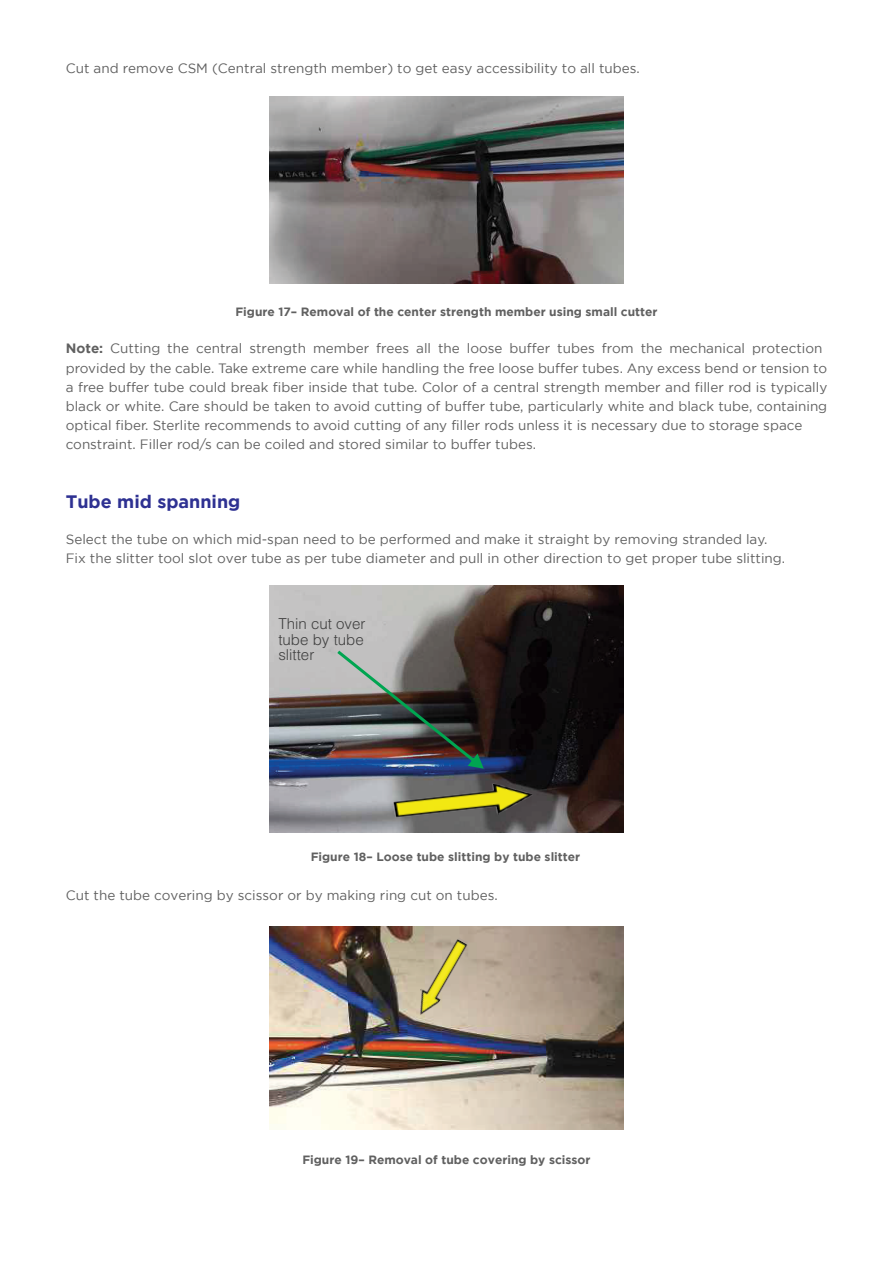
<style>
.page{position:relative;width:893px;height:1263px;background:#fff}
.page>*{position:absolute;margin:0;border:0;box-sizing:border-box;transform-origin:0 0}
.t1{font:700 18px "Gotham";color:#2e3192}
.t2{font:300 15.15px/15.8px "Helvetica LT Std";color:#404040;text-align:justify}
.t3{font:13.5px/19.2px "Gotham";color:#606060}
.t4{font:700 12px "Gotham";color:#606060}
.t5{font:700 12px "Gotham";color:#606060}
.s1{font-weight:700}
</style>
<div class="page">
<img style="left:269px;top:96px;width:354px;height:187px">
<img style="left:269px;top:585px;width:354px;height:248px">
<img style="left:389px;top:779px;width:147px;height:47px">
<img style="left:337px;top:651px;width:147px;height:118px">
<img style="left:269px;top:926px;width:354px;height:203px">
<img style="left:409px;top:934px;width:63px;height:86px">
<p class="t3" style="left:66px;top:58px;width:576px">Cut and remove CSM (Central strength member) to get easy accessibility to all tubes.</p>
<p class="t4" style="left:235px;top:305px;width:424px">Figure 17– Removal of the center strength member using small cutter</p>
<p class="t3" style="left:66px;top:339px;width:763px"><span class="s1">Note:</span> Cutting the central strength member frees all the loose buffer tubes from the mechanical protection provided by the cable. Take extreme care while handling the free loose buffer tubes. Any excess bend or tension to a free buffer tube could break fiber inside that tube. Color of a central strength member and filler rod is typically black or white. Care should be taken to avoid cutting of buffer tube, particularly white and black tube, containing optical fiber. Sterlite recommends to avoid cutting of any filler rods unless it is necessary due to storage space constraint. Filler rod/s can be coiled and stored similar to buffer tubes.</p>
<h1 class="t1" style="left:66px;top:491px;width:176px">Tube mid spanning</h1>
<p class="t3" style="left:66px;top:529px;width:721px">Select the tube on which mid-span need to be performed and make it straight by removing stranded lay.<br>Fix the slitter tool slot over tube as per tube diameter and pull in other direction to get proper tube slitting.</p>
<p class="t2" style="left:278px;top:615px;width:89px">Thin cut over tube by tube slitter</p>
<p class="t5" style="left:311px;top:850px;width:271px">Figure 18– Loose tube slitting by tube slitter</p>
<p class="t3" style="left:66px;top:886px;width:433px">Cut the tube covering by scissor or by making ring cut on tubes.</p>
<p class="t4" style="left:302px;top:1153px;width:290px">Figure 19– Removal of tube covering by scissor</p>
</div>
